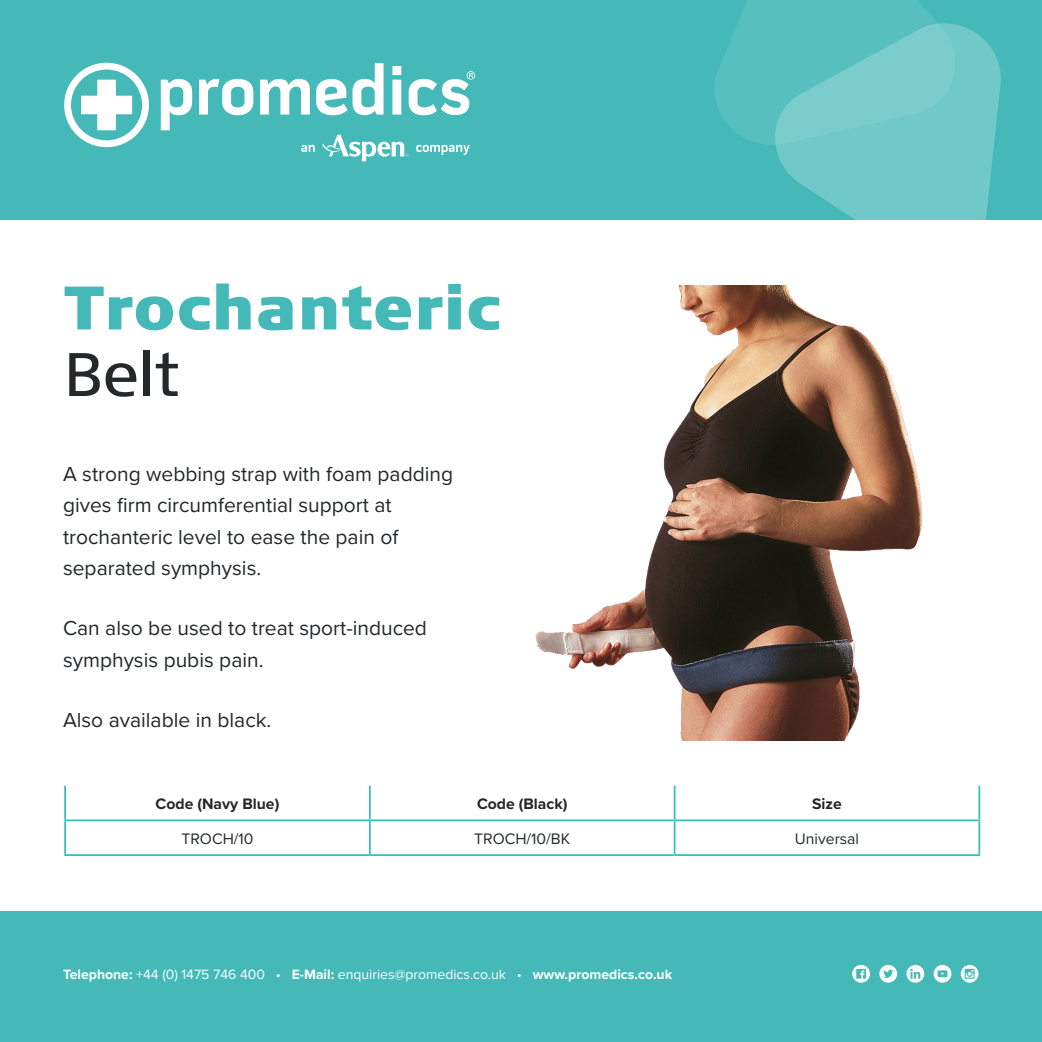
<style>
.page{position:relative;width:1042px;height:1042px;background:#fff}
.page>*{position:absolute;margin:0;border:0;box-sizing:border-box;transform-origin:0 0}
.t1{font:900 expanded 61.25px "Signa Pro";color:#44b9b8}
.t2{font:61.25px "Signa Pro";color:#24282a}
.t3{font:21px/31.5px "Proxima Nova";color:#24282a}
.t4{font:700 15.75px "Proxima Nova";color:#24282a}
.t5{font:15.75px "Proxima Nova";color:#24282a}
.t6{font:14px "Proxima Nova";color:#fcfeff}
.s1{font-weight:700}
</style>
<div class="page">
<img style="left:535px;top:285px;width:388px;height:456px">
<div style="left:1px;top:912px;width:1041px;height:130px;background:#44b9b8"></div>
<div style="left:1px;top:0;width:1041px;height:220px;background:#44b9b8"></div>
<svg style="left:392px;top:66px;width:9px;height:49px"></svg>
<svg style="left:161px;top:79px;width:31px;height:51px"></svg>
<svg style="left:199px;top:79px;width:54px;height:36px"></svg>
<svg style="left:64px;top:63px;width:85px;height:84px"></svg>
<svg style="left:260px;top:79px;width:50px;height:36px"></svg>
<svg style="left:316px;top:63px;width:67px;height:52px"></svg>
<svg style="left:409px;top:71px;width:66px;height:44px"></svg>
<svg style="left:322px;top:134px;width:87px;height:27px"></svg>
<svg style="left:301px;top:145px;width:14px;height:7px"></svg>
<svg style="left:416px;top:145px;width:54px;height:10px"></svg>
<svg style="left:715px;top:0;width:209px;height:144px;fill:#57c0bf"></svg>
<svg style="left:762px;top:8px;width:239px;height:212px;background:#67c6c5"></svg>
<svg style="left:933px;top:965px;width:18px;height:17px"></svg>
<svg style="left:937px;top:970px;width:10px;height:7px"></svg>
<div style="left:879px;top:965px;width:18px;height:17px;background:#fcfeff;border-radius:50%"></div>
<svg style="left:883px;top:969px;width:10px;height:9px"></svg>
<svg style="left:906px;top:965px;width:18px;height:17px"></svg>
<svg style="left:910px;top:969px;width:10px;height:9px"></svg>
<svg style="left:960px;top:965px;width:18px;height:17px"></svg>
<svg style="left:964px;top:969px;width:10px;height:10px"></svg>
<svg style="left:852px;top:965px;width:18px;height:17px"></svg>
<svg style="left:856px;top:969px;width:10px;height:9px"></svg>
<svg style="left:66px;top:785px;width:912px;height:69px"></svg>
<hr style="left:64px;top:785px;width:2px;height:34px;background:#37bebb">
<hr style="left:369px;top:785px;width:2px;height:34px;background:#37bebb">
<hr style="left:674px;top:785px;width:1px;height:34px;background:#37bebb">
<hr style="left:978px;top:785px;width:2px;height:34px;background:#37bebb">
<hr style="left:64px;top:819px;width:306px;height:2px;background:#37bebb">
<hr style="left:64px;top:821px;width:2px;height:33px;background:#37bebb">
<hr style="left:370px;top:819px;width:304px;height:2px;background:#37bebb">
<hr style="left:369px;top:821px;width:2px;height:33px;background:#37bebb">
<hr style="left:674px;top:819px;width:306px;height:2px;background:#37bebb">
<hr style="left:674px;top:821px;width:1px;height:33px;background:#37bebb">
<hr style="left:978px;top:821px;width:2px;height:33px;background:#37bebb">
<hr style="left:64px;top:854px;width:306px;height:2px;background:#37bebb">
<hr style="left:370px;top:854px;width:304px;height:2px;background:#37bebb">
<hr style="left:674px;top:854px;width:306px;height:2px;background:#37bebb">
<h1 class="t1" style="left:64px;top:266px;width:438px">Trochanteric</h1>
<h1 class="t2" style="left:64px;top:332px;width:117px">Belt</h1>
<p class="t3" style="left:63px;top:457px;width:392px">A strong webbing strap with foam padding gives firm circumferential support at trochanteric level to ease the pain of separated symphysis.</p>
<p class="t3" style="left:63px;top:612px;width:365px">Can also be used to treat sport-induced symphysis pubis pain.</p>
<p class="t3" style="left:63px;top:704px;width:210px">Also available in black.</p>
<p class="t4" style="left:156px;top:792px;width:125px">Code (Navy Blue)</p>
<p class="t4" style="left:477px;top:792px;width:92px">Code (Black)</p>
<p class="t4" style="left:812px;top:792px;width:31px">Size</p>
<p class="t5" style="left:181px;top:827px;width:74px">TROCH/10</p>
<p class="t5" style="left:474px;top:827px;width:98px">TROCH/10/BK</p>
<p class="t5" style="left:795px;top:827px;width:66px">Universal</p>
<p class="t6" style="left:63px;top:963px;width:611px"><span class="s1">Telephone:</span> +44 (0) 1475 746 400 • <span class="s1">E-Mail:</span> enquiries@promedics.co.uk • <span class="s1">www.promedics.co.uk</span></p>
</div>
